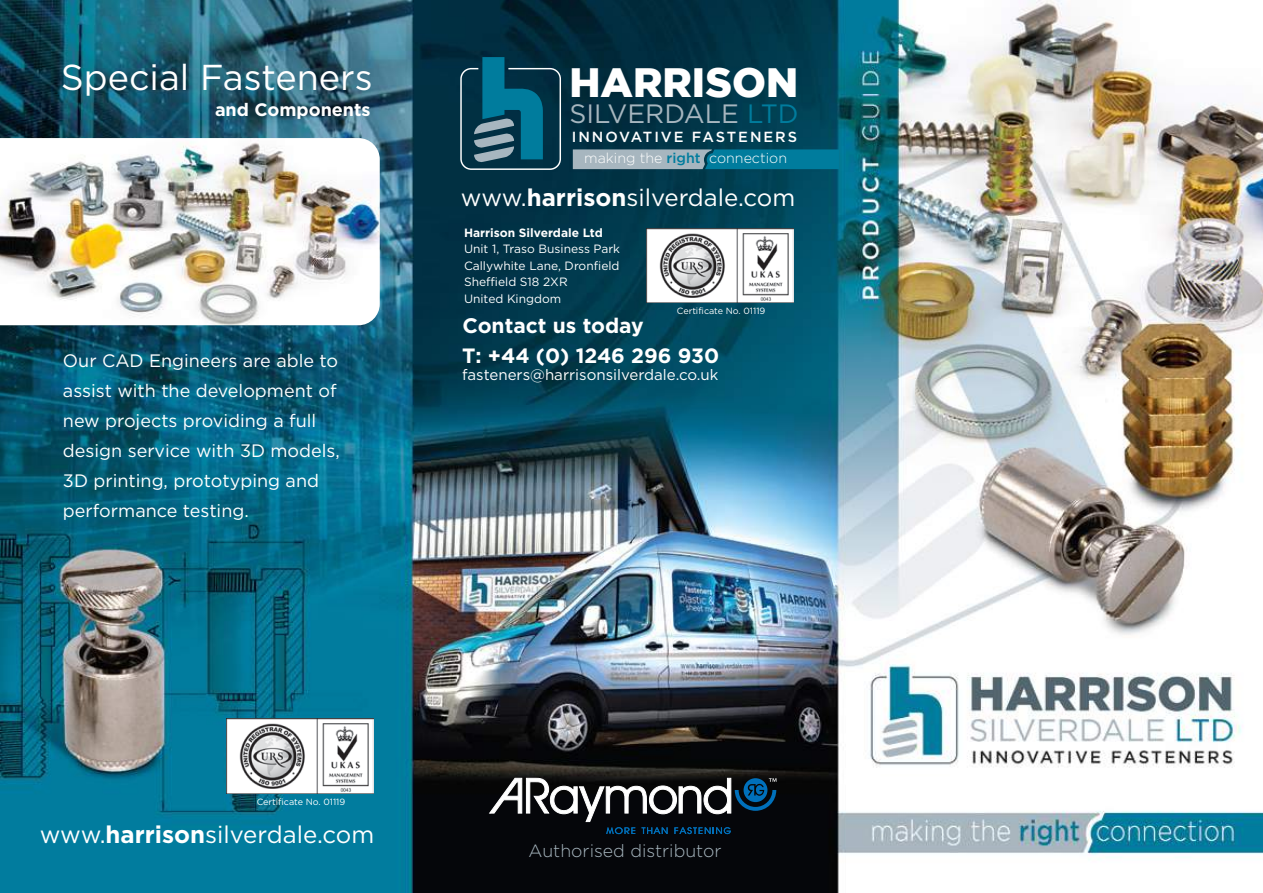
<style>
.page{position:relative;width:1263px;height:893px;background:#fff}
.page>*{position:absolute;margin:0;border:0;box-sizing:border-box;transform-origin:0 0}
.t1{font:900 40.95px "Gotham";color:#fff}
.t2{font:36px "Gotham";color:#fff}
.t3{font:26.55px "Gotham";color:#a7b6bf}
.t4{font:24px "Gotham";color:#fff}
.t5{font:700 21px "Gotham";color:#fff}
.t6{font:700 20.7px "Gotham";color:#fff}
.t7{font:18px/30px "Gotham";color:#fff}
.t8{font:700 18px "Gotham";color:#fff}
.t9{font:300 17.7px "Gotham";color:#a7b6bf}
.t10{font:15px "Gotham";color:#fff}
.t11{font:500 14.55px "Gotham";letter-spacing:.135em;color:#fff}
.t12{font:300 14.25px "Gotham";color:#fff}
.t13{font:12px/16.5px "Gotham";color:#fff}
.t14{font:700 12px "Gotham";color:#fff}
.t15{font:9px "Gotham";color:#fff}
.s1{color:#007c9d}
.s2{font-weight:500;color:#007c9d}
.s3{font-weight:700}
</style>
<div class="page">
<img style="left:0;top:0;width:1263px;height:893px">
<div style="left:460px;top:68px;width:101px;height:102px;border:1px solid #fff;border-radius:10px"></div>
<svg style="left:573px;top:149px;width:266px;height:20px;background:#5195aa"></svg>
<svg style="left:474px;top:57px;width:69px;height:106px;background:#18637a"></svg>
<img style="left:0;top:138px;width:380px;height:187px">
<img style="left:647px;top:228px;width:147px;height:75px">
<img style="left:227px;top:719px;width:147px;height:75px">
<svg style="left:489px;top:778px;width:287px;height:56px"></svg>
<h2 class="t2" style="left:61px;top:56px;width:313px">Special Fasteners</h2>
<p class="t8" style="left:215px;top:98px;width:157px">and Components</p>
<p class="t7" style="left:63px;top:346px;width:278px">Our CAD Engineers are able to assist with the development of new projects providing a full design service with 3D models,<br>3D printing, prototyping and performance testing.</p>
<h1 class="t1" style="left:569px;top:59px;width:230px">HARRISON</h1>
<h3 class="t3" style="left:569px;top:98px;width:231px">SILVERDALE <span class="s1">LTD</span></h3>
<p class="t11" style="left:572px;top:128px;width:227px">INNOVATIVE FASTENERS</p>
<p class="t12" style="left:584px;top:150px;width:204px">making the <span class="s2">right</span> connection</p>
<h3 class="t4" style="left:461px;top:183px;width:336px">www.<span class="s3">harrison</span>silverdale.com</h3>
<p class="t14" style="left:464px;top:224px;width:140px">Harrison Silverdale Ltd</p>
<p class="t13" style="left:464px;top:240px;width:158px">Unit 1, Traso Business Park<br>Callywhite Lane, Dronfield<br>Sheffield S18 2XR<br>United Kingdom</p>
<p class="t5" style="left:462px;top:312px;width:183px">Contact us today</p>
<p class="t15" style="left:677px;top:305px;width:90px">Certificate No. 01119</p>
<p class="t6" style="left:462px;top:342px;width:258px">T: +44 (0) 1246 296 930</p>
<p class="t10" style="left:462px;top:365px;width:258px">fasteners@harrisonsilverdale.co.uk</p>
<p class="t15" style="left:257px;top:796px;width:90px">Certificate No. 01119</p>
<h3 class="t4" style="left:40px;top:820px;width:336px">www.<span class="s3">harrison</span>silverdale.com</h3>
<p class="t9" style="left:529px;top:840px;width:194px">Authorised distributor</p>
</div>
